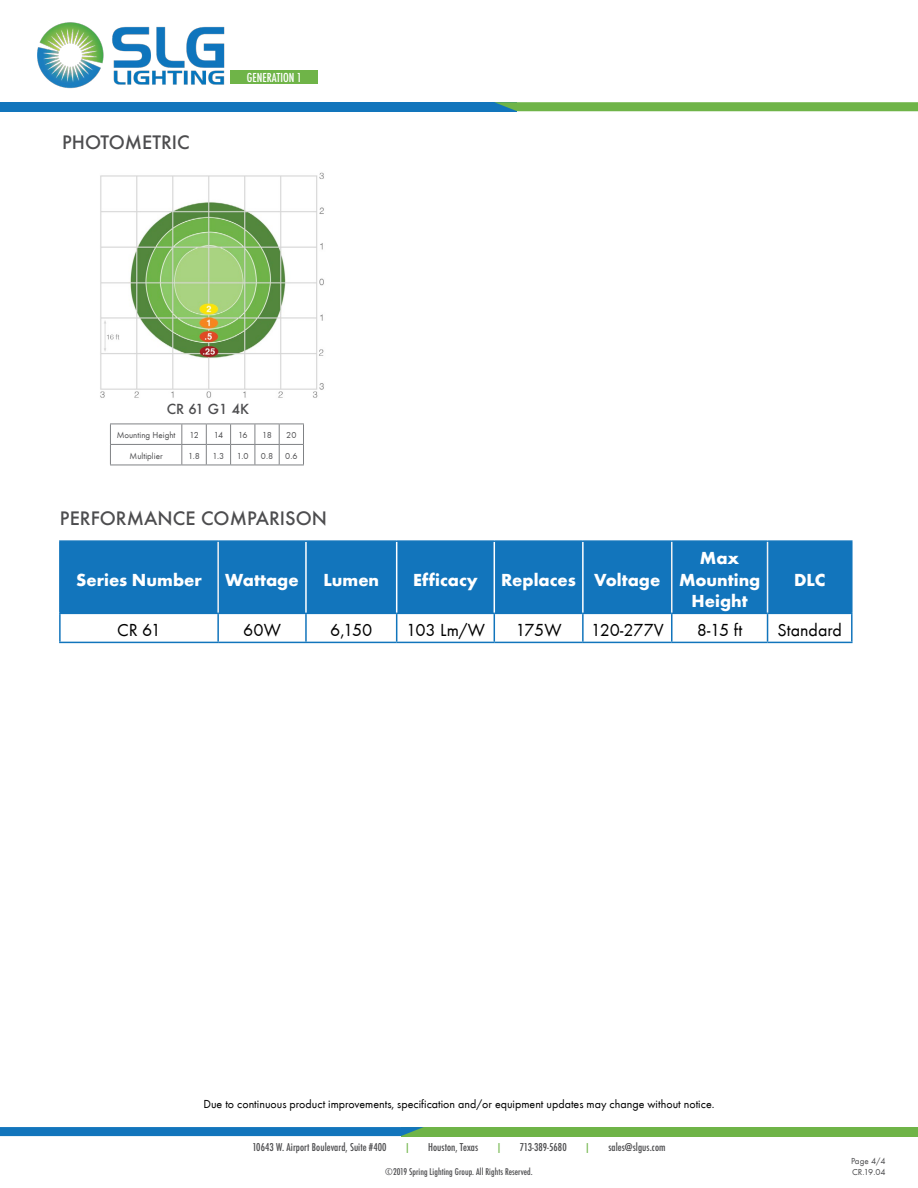
<style>
.page{position:relative;width:918px;height:1188px;background:#fff}
.page>*{position:absolute;margin:0;border:0;box-sizing:border-box;transform-origin:0 0}
.t1{font:700 18px/21.6px "Futura T";color:#fff;text-align:center}
.t2{font:18px "Futura T";color:#000}
.t3{font:500 18px "Futura";color:#4d4d4f}
.t4{font:500 13.5px "Futura";color:#4d4d4f}
.t5{font:12px "Futura T";color:#000}
.t6{font:500 condensed 12px "Futura";color:#fff}
.t7{font:500 condensed 10.5px "Futura";letter-spacing:.005em;color:#4d4d4f}
.t8{font:500 condensed 10.5px "Futura";color:#6fb448}
.t9{font:9px "Futura T";color:#4d4d4f}
.t10{font:500 condensed 9px "Futura";letter-spacing:.005em;color:#4d4d4f}
</style>
<div class="page">
<div style="left:0;top:102px;width:517px;height:9px;background:#1275bc"></div>
<svg style="left:494px;top:102px;width:424px;height:9px;background:#6fb34f"></svg>
<img style="left:37px;top:22px;width:188px;height:67px">
<div style="left:231px;top:71px;width:87px;height:13px;background:#6fb448"></div>
<div style="left:401px;top:1127px;width:517px;height:9px;background:#6fb448"></div>
<svg style="left:0;top:1127px;width:423px;height:9px;background:#1577b9"></svg>
<img style="left:100px;top:172px;width:224px;height:226px">
<div style="left:61px;top:542px;width:790px;height:71px;background:#1275bc"></div>
<hr style="left:59px;top:613px;width:159px;height:1px;background:#1275bc">
<hr style="left:59px;top:614px;width:2px;height:28px;background:#1275bc">
<hr style="left:218px;top:613px;width:88px;height:1px;background:#1275bc">
<hr style="left:217px;top:614px;width:2px;height:28px;background:#1275bc">
<hr style="left:306px;top:613px;width:91px;height:1px;background:#1275bc">
<hr style="left:305px;top:614px;width:2px;height:28px;background:#1275bc">
<hr style="left:397px;top:613px;width:97px;height:1px;background:#1275bc">
<svg style="left:396px;top:614px;width:1px;height:28px"></svg>
<hr style="left:494px;top:613px;width:89px;height:1px;background:#1275bc">
<svg style="left:494px;top:614px;width:1px;height:28px"></svg>
<hr style="left:583px;top:613px;width:89px;height:1px;background:#1275bc">
<hr style="left:582px;top:614px;width:2px;height:28px;background:#1275bc">
<hr style="left:672px;top:613px;width:96px;height:1px;background:#1275bc">
<hr style="left:671px;top:614px;width:2px;height:28px;background:#1275bc">
<hr style="left:768px;top:613px;width:85px;height:1px;background:#1275bc">
<svg style="left:767px;top:614px;width:1px;height:28px"></svg>
<hr style="left:851px;top:614px;width:2px;height:28px;background:#1275bc">
<hr style="left:59px;top:642px;width:159px;height:1px;background:#1275bc">
<hr style="left:218px;top:642px;width:88px;height:1px;background:#1275bc">
<hr style="left:306px;top:642px;width:91px;height:1px;background:#1275bc">
<hr style="left:397px;top:642px;width:97px;height:1px;background:#1275bc">
<hr style="left:494px;top:642px;width:89px;height:1px;background:#1275bc">
<hr style="left:583px;top:642px;width:89px;height:1px;background:#1275bc">
<hr style="left:672px;top:642px;width:96px;height:1px;background:#1275bc">
<hr style="left:768px;top:642px;width:85px;height:1px;background:#1275bc">
<hr style="left:851px;top:542px;width:2px;height:71px;background:#1275bc">
<hr style="left:305px;top:542px;width:2px;height:71px;background:#fff">
<hr style="left:396px;top:542px;width:1px;height:71px;background:#fff">
<hr style="left:494px;top:542px;width:1px;height:71px;background:#fff">
<hr style="left:582px;top:542px;width:2px;height:71px;background:#fff">
<hr style="left:59px;top:540px;width:159px;height:2px;background:#1275bc">
<hr style="left:218px;top:540px;width:88px;height:2px;background:#1275bc">
<hr style="left:306px;top:540px;width:91px;height:2px;background:#1275bc">
<hr style="left:397px;top:540px;width:97px;height:2px;background:#1275bc">
<hr style="left:494px;top:540px;width:89px;height:2px;background:#1275bc">
<hr style="left:583px;top:540px;width:89px;height:2px;background:#1275bc">
<hr style="left:672px;top:540px;width:96px;height:2px;background:#1275bc">
<hr style="left:768px;top:540px;width:85px;height:2px;background:#1275bc">
<hr style="left:59px;top:542px;width:2px;height:71px;background:#1275bc">
<hr style="left:671px;top:542px;width:2px;height:71px;background:#f1f1f2">
<hr style="left:767px;top:542px;width:1px;height:71px;background:#f1f1f2">
<hr style="left:217px;top:542px;width:2px;height:71px;background:#f1f1f2">
<hr style="left:110px;top:424px;width:72px;height:1px;background:#808285">
<hr style="left:110px;top:444px;width:72px;height:1px;background:#808285">
<svg style="left:110px;top:424px;width:1px;height:41px"></svg>
<hr style="left:110px;top:465px;width:72px;height:1px;background:#808285">
<svg style="left:181px;top:424px;width:123px;height:42px"></svg>
<h1 class="t3" style="left:62px;top:130px;width:129px">PHOTOMETRIC</h1>
<p class="t6" style="left:247px;top:70px;width:57px">GENERATION 1</p>
<p class="t4" style="left:167px;top:400px;width:84px">CR 61 G1 4K</p>
<p class="t9" style="left:117px;top:430px;width:60px">Mounting Height</p>
<p class="t9" style="left:189px;top:430px;width:11px">12</p>
<p class="t9" style="left:214px;top:430px;width:11px">14</p>
<p class="t9" style="left:238px;top:430px;width:11px">16</p>
<p class="t9" style="left:262px;top:430px;width:11px">18</p>
<p class="t9" style="left:286px;top:430px;width:12px">20</p>
<p class="t9" style="left:130px;top:451px;width:35px">Multiplier</p>
<p class="t9" style="left:188px;top:451px;width:13px">1.8</p>
<p class="t9" style="left:213px;top:451px;width:13px">1.3</p>
<p class="t9" style="left:237px;top:451px;width:13px">1.0</p>
<p class="t9" style="left:261px;top:451px;width:14px">0.8</p>
<p class="t9" style="left:285px;top:451px;width:14px">0.6</p>
<h1 class="t3" style="left:60px;top:506px;width:269px">PERFORMANCE COMPARISON</h1>
<h1 class="t1" style="left:76px;top:569px;width:127px">Series Number</h1>
<h1 class="t1" style="left:225px;top:569px;width:75px">Wattage</h1>
<h1 class="t1" style="left:323px;top:569px;width:57px">Lumen</h1>
<h1 class="t1" style="left:413px;top:569px;width:66px">Efficacy</h1>
<h1 class="t1" style="left:501px;top:569px;width:161px">Replaces Voltage</h1>
<h1 class="t1" style="left:679px;top:547px;width:83px">Max<br>Mounting<br>Height</h1>
<h1 class="t1" style="left:794px;top:569px;width:33px">DLC</h1>
<h1 class="t2" style="left:117px;top:620px;width:45px">CR 61</h1>
<h1 class="t2" style="left:243px;top:620px;width:39px">60W</h1>
<h1 class="t2" style="left:330px;top:620px;width:44px">6,150</h1>
<h1 class="t2" style="left:406px;top:620px;width:80px">103 Lm/W</h1>
<h1 class="t2" style="left:516px;top:620px;width:48px">175W</h1>
<h1 class="t2" style="left:591px;top:620px;width:74px">120-277V</h1>
<h1 class="t2" style="left:697px;top:620px;width:47px">8-15 ft</h1>
<h1 class="t2" style="left:777px;top:620px;width:66px">Standard</h1>
<p class="t5" style="left:203px;top:1097px;width:513px">Due to continuous product improvements, specification and/or equipment updates may change without notice.</p>
<p class="t7" style="left:252px;top:1141px;width:136px">10643 W. Airport Boulevard, Suite #400</p>
<p class="t8" style="left:404px;top:1141px;width:7px">|</p>
<p class="t7" style="left:428px;top:1141px;width:51px">Houston, Texas</p>
<p class="t8" style="left:496px;top:1141px;width:7px">|</p>
<p class="t7" style="left:520px;top:1141px;width:48px">713-389-5680</p>
<p class="t8" style="left:585px;top:1141px;width:7px">|</p>
<p class="t7" style="left:608px;top:1141px;width:59px">sales@slgus.com</p>
<p class="t10" style="left:385px;top:1166px;width:149px">©2019 Spring Lighting Group. All Rights Reserved.</p>
<p class="t9" style="left:852px;top:1167px;width:35px">CR.19.04</p>
<p class="t9" style="left:851px;top:1156px;width:36px">Page 4/4</p>
</div>
